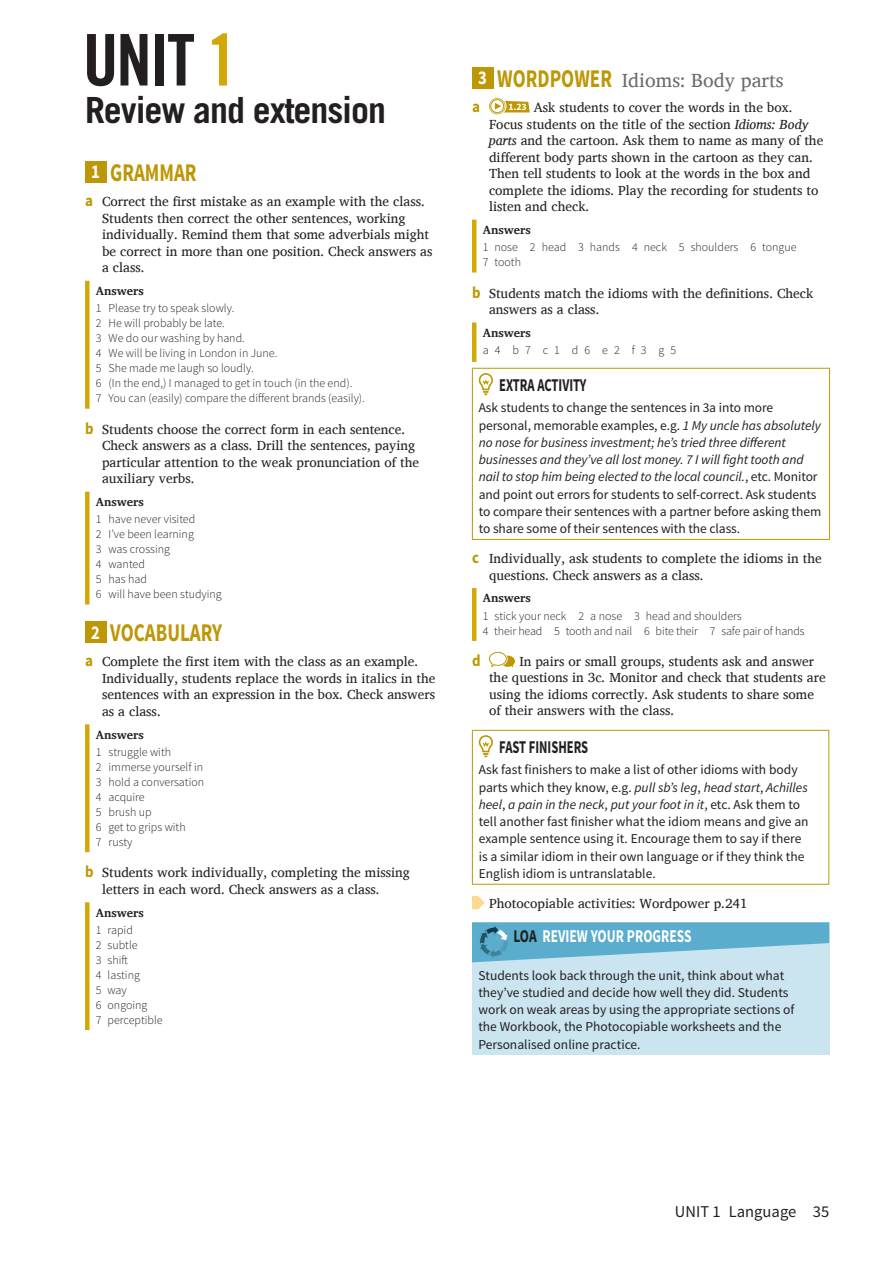
<style>
.page{position:relative;width:893px;height:1263px;background:#fff}
.page>*{position:absolute;margin:0;border:0;box-sizing:border-box;transform-origin:0 0}
.t1{font:71.4px "Trade Gothic LT Std Bd Cn 20";color:#231f20}
.t2{font:700 36px "Trade Gothic LT Std";letter-spacing:-.03em;color:#231f20}
.t3{font:700 25.5px "Source Sans Pro";color:#bd9705;scale:.75 1}
.t4{font:19.5px "Charis SIL";color:#6c6d70}
.t5{font:700 18px "Source Sans Pro";color:#231f20;scale:.7 1}
.t6{font:700 18px "Source Sans Pro";color:#fff;scale:.75 1}
.t7{font:16.5px "Source Sans Pro";color:#231f20}
.t8{font:700 16.5px "Source Sans Pro";color:#bd9705;scale:.9 1}
.t9{font:13.5px/16.5px "Charis SIL";color:#231f20}
.t10{font:13.5px/17.2px "Source Sans Pro";color:#231f20}
.t11{font:300 12px/15px "Source Sans Pro";color:#231f20}
.t12{font:700 12px "Charis SIL";color:#231f20}
.t13{font:300 12px "Source Sans Pro";letter-spacing:.5em;color:#231f20}
.s1{color:#d2a808}
.s2{font-size:19.5px;color:#fff}
.s3{font-family:"Source Sans Pro";font-weight:700;font-size:16.5px;color:#bd9705}
.s4{font-family:"Source Sans Pro";font-weight:700;color:#fff}
.s5{font-family:"Source Sans Pro";font-weight:700;font-size:25.5px;color:#bd9705}
.s6{font-style:italic}
.s7{color:#231f20}
</style>
<div class="page">
<div style="left:85px;top:162px;width:21px;height:21px;background:#bd9705"></div>
<div style="left:85px;top:281px;width:5px;height:128px;background:#d2a808"></div>
<div style="left:85px;top:492px;width:5px;height:112px;background:#d2a808"></div>
<div style="left:85px;top:622px;width:21px;height:21px;background:#bd9705"></div>
<div style="left:85px;top:724px;width:5px;height:128px;background:#d2a808"></div>
<div style="left:85px;top:902px;width:5px;height:128px;background:#d2a808"></div>
<div style="left:472px;top:67px;width:21px;height:22px;background:#bd9705"></div>
<svg style="left:489px;top:98px;width:41px;height:16px"></svg>
<hr style="left:472px;top:220px;width:4px;height:52px;background:#d2a808">
<hr style="left:472px;top:322px;width:4px;height:40px;background:#d2a808">
<hr style="left:472px;top:369px;width:1px;height:170px;background:#bd9705">
<hr style="left:472px;top:368px;width:358px;height:1px;background:#bd9705">
<hr style="left:829px;top:369px;width:1px;height:170px;background:#bd9705">
<hr style="left:472px;top:539px;width:358px;height:1px;background:#bd9705">
<svg style="left:479px;top:373px;width:14px;height:22px"></svg>
<hr style="left:472px;top:588px;width:4px;height:53px;background:#d2a808">
<svg style="left:489px;top:652px;width:26px;height:16px"></svg>
<hr style="left:472px;top:731px;width:1px;height:153px;background:#bd9705">
<hr style="left:472px;top:730px;width:357px;height:1px;background:#bd9705">
<hr style="left:828px;top:731px;width:1px;height:153px;background:#bd9705">
<hr style="left:472px;top:884px;width:357px;height:1px;background:#bd9705">
<svg style="left:479px;top:735px;width:14px;height:22px"></svg>
<svg style="left:472px;top:896px;width:13px;height:13px"></svg>
<div style="left:472px;top:922px;width:357px;height:133px;background:#cae4f0"></div>
<svg style="left:472px;top:922px;width:357px;height:40px"></svg>
<h1 class="t1" style="left:83px;top:17px;width:157px">UNIT <span class="s1">1</span></h1>
<h2 class="t2" style="left:85px;top:88px;width:302px">Review and extension</h2>
<h3 class="t3" style="left:91px;top:156px;width:142px"><span class="s2">1</span> GRAMMAR</h3>
<p class="t9" style="left:102px;top:193px;width:332px;text-indent:-17px"><span class="s3">a</span> Correct the first mistake as an example with the class.<br>Students then correct the other sentences, working individually. Remind them that some adverbials might be correct in more than one position. Check answers as a class.</p>
<p class="t12" style="left:96px;top:284px;width:50px">Answers</p>
<p class="t11" style="left:96px;top:301px;width:271px">1 Please try to speak slowly.<br>2 He will probably be late.<br>3 We do our washing by hand.<br>4 We will be living in London in June.<br>5 She made me laugh so loudly.<br>6 (In the end,) I managed to get in touch (in the end).<br>7 You can (easily) compare the different brands (easily).</p>
<p class="t9" style="left:102px;top:421px;width:319px;text-indent:-17px"><span class="s3">b</span> Students choose the correct form in each sentence.<br>Check answers as a class. Drill the sentences, paying particular attention to the weak pronunciation of the auxiliary verbs.</p>
<p class="t12" style="left:96px;top:495px;width:50px">Answers</p>
<p class="t11" style="left:96px;top:512px;width:127px">1 have never visited<br>2 I’ve been learning<br>3 was crossing<br>4 wanted<br>5 has had<br>6 will have been studying</p>
<h3 class="t3" style="left:91px;top:616px;width:176px"><span class="s2">2</span> VOCABULARY</h3>
<p class="t9" style="left:102px;top:653px;width:335px;text-indent:-17px"><span class="s3">a</span> Complete the first item with the class as an example.<br>Individually, students replace the words in italics in the sentences with an expression in the box. Check answers as a class.</p>
<p class="t12" style="left:96px;top:727px;width:50px">Answers</p>
<p class="t11" style="left:96px;top:744px;width:110px">1 struggle with<br>2 immerse yourself in<br>3 hold a conversation<br>4 acquire<br>5 brush up<br>6 get to grips with<br>7 rusty</p>
<p class="t9" style="left:102px;top:864px;width:309px;text-indent:-17px"><span class="s3">b</span> Students work individually, completing the missing letters in each word. Check answers as a class.</p>
<p class="t12" style="left:96px;top:905px;width:50px">Answers</p>
<p class="t11" style="left:96px;top:922px;width:68px">1 rapid<br>2 subtle<br>3 shift<br>4 lasting<br>5 way<br>6 ongoing<br>7 perceptible</p>
<h3 class="t4" style="left:478px;top:69px;width:307px"><span class="s4">3</span> <span class="s5">WORDPOWER</span> Idioms: Body parts</h3>
<p class="t8" style="left:472px;top:96px;width:10px">a</p>
<p class="t9" style="left:489px;top:99px;width:336px;text-indent:19px"><sup>1.23</sup> Ask students to cover the words in the box.<br>Focus students on the title of the section <span class="s6">Idioms: Body parts</span> and the cartoon. Ask them to name as many of the different body parts shown in the cartoon as they can.<br>Then tell students to look at the words in the box and complete the idioms. Play the recording for students to listen and check.</p>
<p class="t12" style="left:483px;top:223px;width:50px">Answers</p>
<p class="t11" style="left:483px;top:240px;width:315px">1 nose 2 head 3 hands 4 neck 5 shoulders 6 tongue<br>7 tooth</p>
<p class="t9" style="left:489px;top:285px;width:326px;text-indent:-17px"><span class="s3">b</span> Students match the idioms with the definitions. Check answers as a class.</p>
<p class="t12" style="left:483px;top:326px;width:50px">Answers</p>
<p class="t13" style="left:483px;top:343px;width:195px">a4 b7 c1 d6 e2 f3 g5</p>
<h3 class="t5" style="left:499px;top:373px;width:126px">EXTRA ACTIVITY</h3>
<p class="t10" style="left:479px;top:399px;width:344px">Ask students to change the sentences in 3a into more personal, memorable examples, e.g. <span class="s6">1 My uncle has absolutely no nose for business investment; he’s tried three different businesses and they’ve all lost money. 7 I will fight tooth and nail to stop him being elected to the local council.</span>, etc. Monitor and point out errors for students to self-correct. Ask students to compare their sentences with a partner before asking them to share some of their sentences with the class.</p>
<p class="t9" style="left:489px;top:550px;width:334px;text-indent:-17px"><span class="s3">c</span> Individually, ask students to complete the idioms in the questions. Check answers as a class.</p>
<p class="t12" style="left:483px;top:591px;width:50px">Answers</p>
<p class="t11" style="left:483px;top:608px;width:323px">1 stick your neck 2 a nose 3 head and shoulders<br>4 their head 5 tooth and nail 6 bite their 7 safe pair of hands</p>
<p class="t8" style="left:472px;top:650px;width:11px">d</p>
<p class="t9" style="left:489px;top:653px;width:338px;text-indent:30px">In pairs or small groups, students ask and answer the questions in 3c. Monitor and check that students are using the idioms correctly. Ask students to share some of their answers with the class.</p>
<h3 class="t5" style="left:499px;top:735px;width:129px">FAST FINISHERS</h3>
<p class="t10" style="left:479px;top:761px;width:331px">Ask fast finishers to make a list of other idioms with body parts which they know, e.g. <span class="s6">pull sb’s leg</span>, <span class="s6">head start</span>, <span class="s6">Achilles heel</span>, <span class="s6">a pain in the neck</span>, <span class="s6">put your foot in it</span>, etc. Ask them to tell another fast finisher what the idiom means and give an example sentence using it. Encourage them to say if there is a similar idiom in their own language or if they think the English idiom is untranslatable.</p>
<p class="t9" style="left:489px;top:895px;width:260px">Photocopiable activities: Wordpower p.241</p>
<h3 class="t6" style="left:513px;top:924px;width:239px"><span class="s7">LOA</span> REVIEW YOUR PROGRESS</h3>
<p class="t10" style="left:478px;top:967px;width:318px">Students look back through the unit, think about what they’ve studied and decide how well they did. Students work on weak areas by using the appropriate sections of the Workbook, the Photocopiable worksheets and the Personalised online practice.</p>
<p class="t7" style="left:675px;top:1201px;width:156px">UNIT 1 Language 35</p>
</div>
